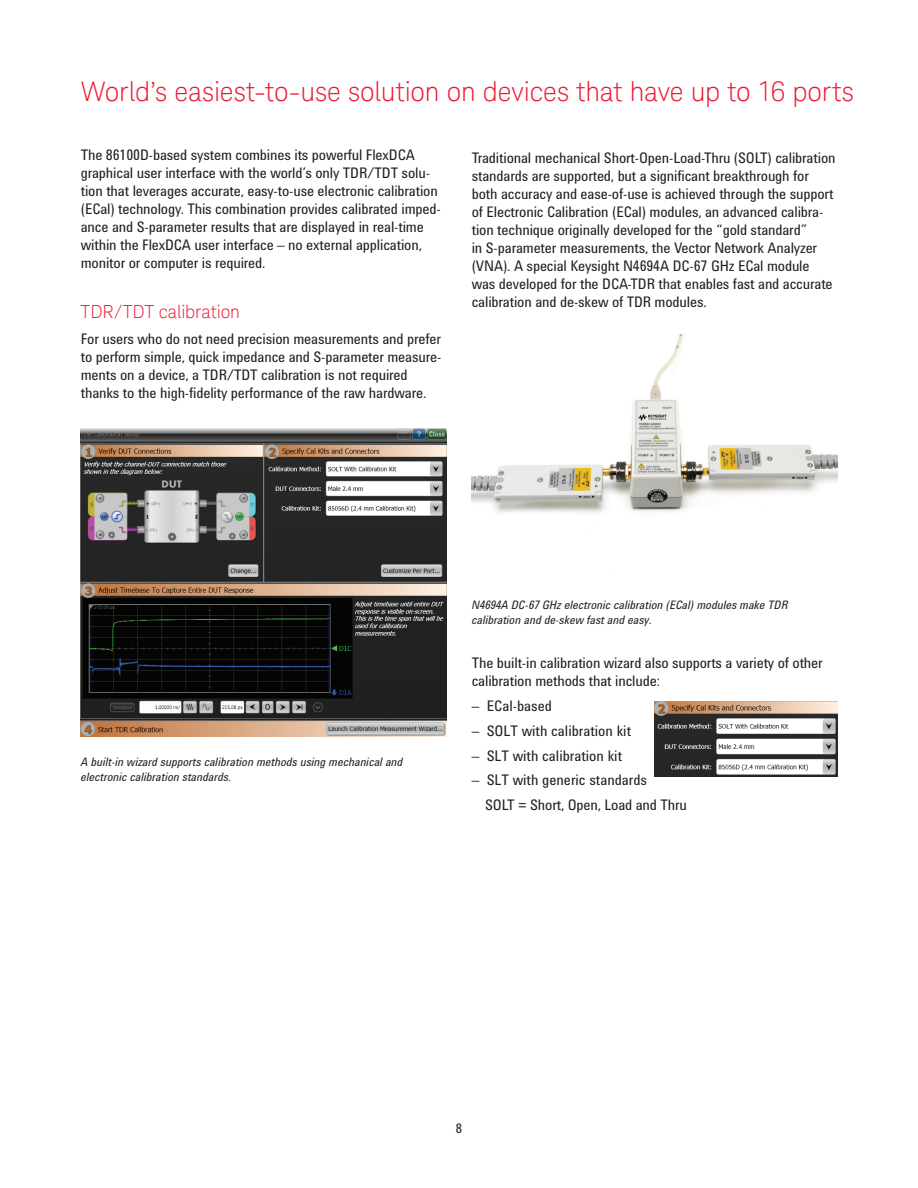
<style>
.page{position:relative;width:918px;height:1188px;background:#fff}
.page>*{position:absolute;margin:0;border:0;box-sizing:border-box;transform-origin:0 0}
.t1{font:300 27px "Keysight Sans";letter-spacing:-.01em;color:#ed1a36}
.t2{font:300 18px "Keysight Sans";letter-spacing:-.005em;color:#ed1a36}
.t3{font:15px/18px "Agilent Condensed CFF";letter-spacing:-.01em;color:#231f20}
.t4{font:13.5px "Agilent Condensed CFF";color:#231f20}
.t5{font:italic 12px/15px "Agilent Condensed CFF";color:#231f20}
</style>
<div class="page">
<img style="left:81px;top:429px;width:365px;height:308px">
<img style="left:472px;top:334px;width:365px;height:179px">
<img style="left:654px;top:702px;width:183px;height:74px">
<h1 class="t1" style="left:81px;top:75px;width:775px">World’s easiest-to-use solution on devices that have up to 16 ports</h1>
<p class="t3" style="left:81px;top:145px;width:362px">The 86100D-based system combines its powerful FlexDCA graphical user interface with the world’s only TDR/TDT solu&shy;tion that leverages accurate, easy-to-use electronic calibration (ECal) technology. This combination provides calibrated imped&shy;ance and S-parameter results that are displayed in real-time within the FlexDCA user interface – no external application, monitor or computer is required.</p>
<p class="t2" style="left:81px;top:301px;width:161px">TDR/TDT calibration</p>
<p class="t3" style="left:81px;top:330px;width:362px">For users who do not need precision measurements and prefer to perform simple, quick impedance and S-parameter measure&shy;ments on a device, a TDR/TDT calibration is not required thanks to the high-fidelity performance of the raw hardware.</p>
<p class="t3" style="left:472px;top:149px;width:365px">Traditional mechanical Short-Open-Load-Thru (SOLT) calibration standards are supported, but a significant breakthrough for both accuracy and ease-of-use is achieved through the support of Electronic Calibration (ECal) modules, an advanced calibra&shy;tion technique originally developed for the “gold standard”<br>in S-parameter measurements, the Vector Network Analyzer (VNA). A special Keysight N4694A DC-67 GHz ECal module was developed for the DCA-TDR that enables fast and accurate calibration and de-skew of TDR modules.</p>
<p class="t5" style="left:81px;top:753px;width:324px">A built-in wizard supports calibration methods using mechanical and electronic calibration standards.</p>
<p class="t5" style="left:472px;top:597px;width:318px">N4694A DC-67 GHz electronic calibration (ECal) modules make TDR calibration and de-skew fast and easy.</p>
<p class="t3" style="left:472px;top:654px;width:352px">The built-in calibration wizard also supports a variety of other calibration methods that include:</p>
<p class="t3" style="left:472px;top:696px;width:82px">– ECal-based</p>
<p class="t3" style="left:472px;top:721px;width:161px">– SOLT with calibration kit</p>
<p class="t3" style="left:472px;top:746px;width:152px">– SLT with calibration kit</p>
<p class="t3" style="left:485px;top:767px;width:203px;line-height:24.8px;text-indent:-13px">– SLT with generic standards<br>SOLT = Short, Open, Load and Thru</p>
<p class="t4" style="left:456px;top:1118px;width:8px">8</p>
</div>
